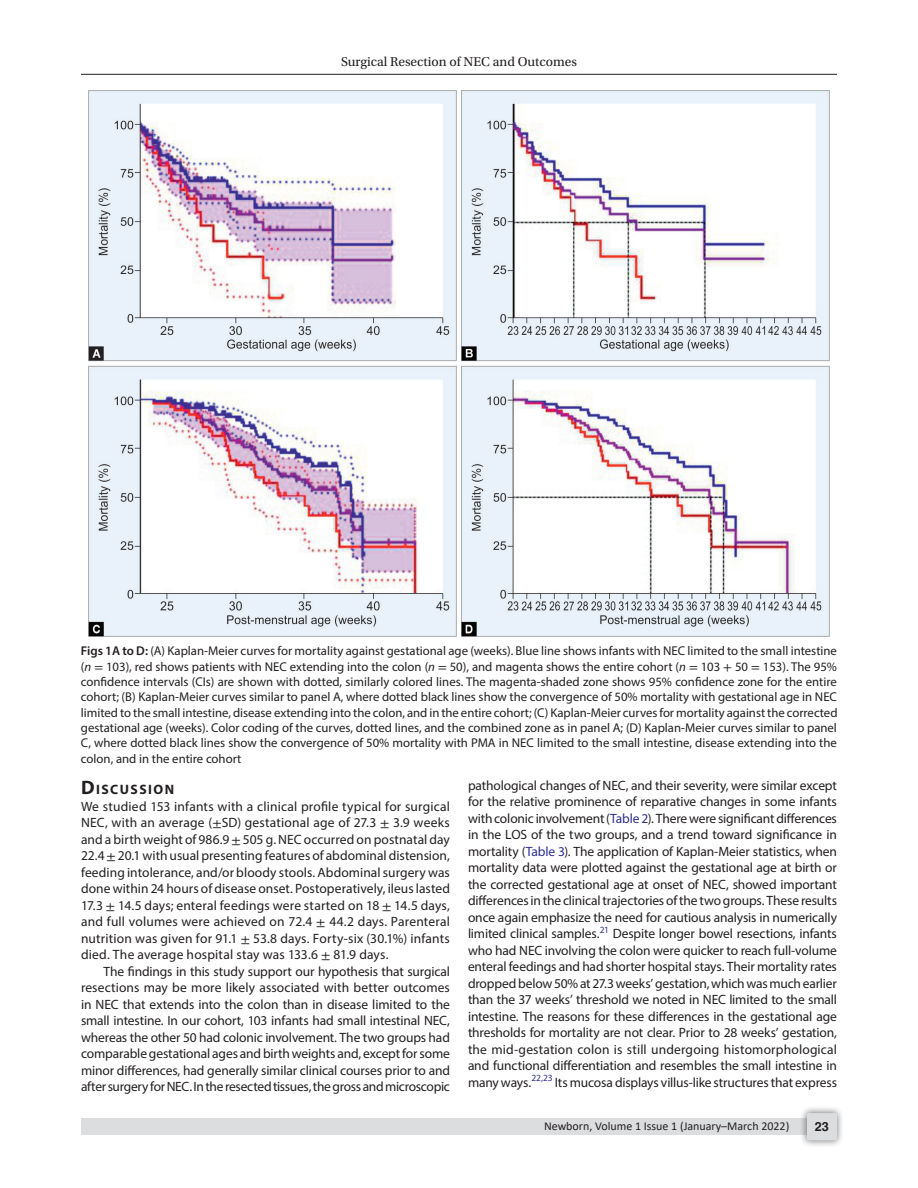
<style>
.page{position:relative;width:918px;height:1188px;background:#fff}
.page>*{position:absolute;margin:0;border:0;box-sizing:border-box;transform-origin:0 0}
.Para-Indent{font:700 13.65px "Myriad Pro";letter-spacing:.105em;color:#231f20}
.Para-Indent-2{font:13.5px/16.5px "Myriad Pro";letter-spacing:-.015em;color:#231f20;text-align:justify}
.Para-NoIndent{font:13.5px/16.5px "Myriad Pro";letter-spacing:.015em;color:#231f20;text-align:justify}
.t1{font:13.5px "Utopia Std";color:#231f20}
.FigCaption{font:12.75px/15.3px "Myriad Pro";color:#231f20;text-align:justify}
.t2{font:700 12.75px "Helvetica LT Std";color:#231f20}
.t3{font:12px "Calibri";color:#231f20}
.s1{font-weight:600}
.s2{font-style:italic}
.s3{font-family:"STIX General"}
.s4{font-size:19.5px}
.s5{color:#2e3092}
</style>
<div class="page">
<hr style="left:81px;top:74px;width:756px;height:1px;background:#231f20">
<div style="left:81px;top:1119px;width:756px;height:16px;background:#dcdddf"></div>
<div style="left:800px;top:1106px;width:44px;height:41px;background:#231f20;opacity:.61"></div>
<div style="left:807px;top:1113px;width:30px;height:27px;background:#dcdddf;border-radius:2px"></div>
<img style="left:89px;top:90px;width:740px;height:547px">
<p class="t1" style="left:341px;top:55px;width:237px">Surgical Resection of NEC and Outcomes</p>
<p class="FigCaption" style="left:81px;top:643px;width:758px"><span class="s1">Figs 1A to D:</span> (A) Kaplan-Meier curves for mortality against gestational age (weeks). Blue line shows infants with NEC limited to the small intestine (<span class="s2">n</span> <span class="s3">=</span> 103), red shows patients with NEC extending into the colon (<span class="s2">n</span> <span class="s3">=</span> 50), and magenta shows the entire cohort (<span class="s2">n</span> <span class="s3">=</span> 103 <span class="s3">+</span> 50 <span class="s3">=</span> 153). The 95% confidence intervals (CIs) are shown with dotted, similarly colored lines. The magenta-shaded zone shows 95% confidence zone for the entire cohort; (B) Kaplan-Meier curves similar to panel A, where dotted black lines show the convergence of 50% mortality with gestational age in NEC limited to the small intestine, disease extending into the colon, and in the entire cohort; (C) Kaplan-Meier curves for mortality against the corrected gestational age (weeks). Color coding of the curves, dotted lines, and the combined zone as in panel A; (D) Kaplan-Meier curves similar to panel C, where dotted black lines show the convergence of 50% mortality with PMA in NEC limited to the small intestine, disease extending into the colon, and in the entire cohort</p>
<p class="Para-Indent" style="left:81px;top:781px;width:95px"><span class="s4">D</span>ISCUSSION</p>
<p class="Para-NoIndent" style="left:81px;top:798px;width:371px">We studied 153 infants with a clinical profile typical for surgical NEC, with an average (<span class="s3">±</span>SD) gestational age of 27.3 <span class="s3">±</span> 3.9 weeks and a birth weight of 986.9 <span class="s3">±</span> 505 g. NEC occurred on postnatal day 22.4 <span class="s3">±</span> 20.1 with usual presenting features of abdominal distension, feeding intolerance, and/or bloody stools. Abdominal surgery was done within 24 hours of disease onset. Postoperatively, ileus lasted 17.3 <span class="s3">±</span> 14.5 days; enteral feedings were started on 18 <span class="s3">±</span> 14.5 days, and full volumes were achieved on 72.4 <span class="s3">±</span> 44.2 days. Parenteral nutrition was given for 91.1 <span class="s3">±</span> 53.8 days. Forty-six (30.1%) infants died. The average hospital stay was 133.6 <span class="s3">±</span> 81.9 days.</p>
<p class="Para-Indent-2" style="left:81px;top:963px;width:371px;text-indent:22px">The findings in this study support our hypothesis that surgical resections may be more likely associated with better outcomes in NEC that extends into the colon than in disease limited to the small intestine. In our cohort, 103 infants had small intestinal NEC, whereas the other 50 had colonic involvement. The two groups had comparable gestational ages and birth weights and, except for some minor differences, had generally similar clinical courses prior to and after surgery for NEC. In the resected tissues, the gross and microscopic</p>
<p class="Para-Indent-2" style="left:468px;top:777px;width:371px">pathological changes of NEC, and their severity, were similar except for the relative prominence of reparative changes in some infants with colonic involvement (<span class="s5">Table 2</span>). There were significant differences in the LOS of the two groups, and a trend toward significance in mortality (<span class="s5">Table 3</span>). The application of Kaplan-Meier statistics, when mortality data were plotted against the gestational age at birth or the corrected gestational age at onset of NEC, showed important differences in the clinical trajectories of the two groups. These results once again emphasize the need for cautious analysis in numerically limited clinical samples.<sup>21</sup> Despite longer bowel resections, infants who had NEC involving the colon were quicker to reach full-volume enteral feedings and had shorter hospital stays. Their mortality rates dropped below 50% at 27.3 weeks’ gestation, which was much earlier than the 37 weeks’ threshold we noted in NEC limited to the small intestine. The reasons for these differences in the gestational age thresholds for mortality are not clear. Prior to 28 weeks’ gestation, the mid-gestation colon is still undergoing histomorphological and functional differentiation and resembles the small intestine in many ways.<sup>22,23</sup> Its mucosa displays villus-like structures that express</p>
<p class="t3" style="left:544px;top:1117px;width:247px">Newborn, Volume 1 Issue 1 (January–March 2022)</p>
<p class="t2" style="left:815px;top:1119px;width:16px">23</p>
</div>
